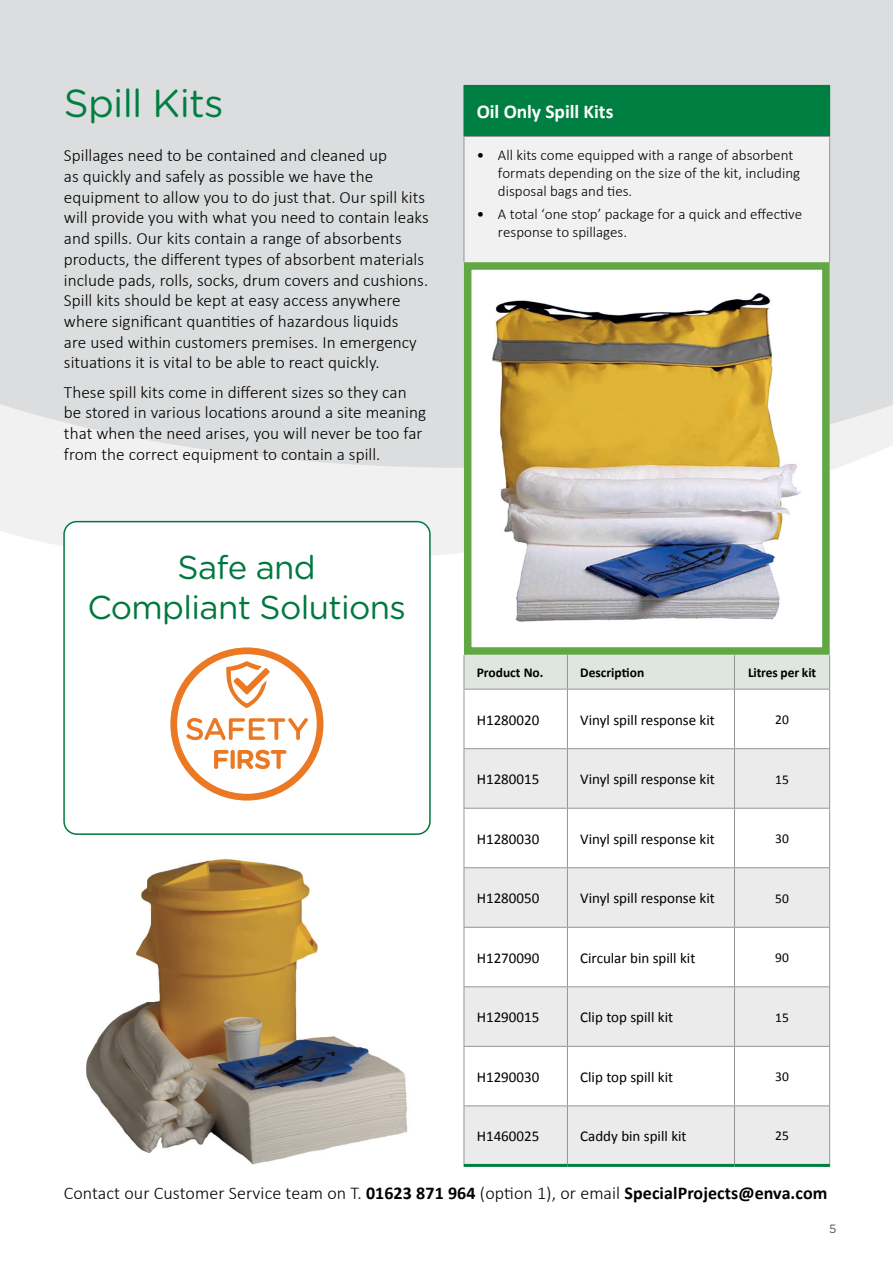
<style>
.page{position:relative;width:893px;height:1263px;background:#fff}
.page>*{position:absolute;margin:0;border:0;box-sizing:border-box;transform-origin:0 0}
.t1{font:39px "Gotham Rounded";letter-spacing:-.02em;color:#007f42}
.t2{font:33px/39.6px "Gotham Rounded";letter-spacing:-.02em;color:#007940;text-align:center}
.t3{font:700 19.5px "Calibri";letter-spacing:-.005em;color:#fff}
.t4{font:300 18px "Calibri";letter-spacing:.005em;color:#000}
.t5{font:300 17.25px/20.7px "Calibri";letter-spacing:.005em;color:#000}
.t6{font:15px "Calibri";color:#000}
.t7{font:300 15px/18px "Calibri";color:#000}
.t8{font:700 13.5px "Calibri";color:#000}
.t9{font:13.5px "Calibri";letter-spacing:-.01em;color:#000}
.t10{font:12px "Gotham Rounded";color:#4d5257}
.s1{font-weight:400}
.s2{font-weight:700}
</style>
<div class="page">
<div style="left:0;top:468px;width:835px;height:88px;background:#f1f1f2"></div>
<div style="left:0;top:0;width:893px;height:468px;background:#dcddde"></div>
<div style="left:464px;top:85px;width:366px;height:51px;background:#007f42"></div>
<div style="left:465px;top:137px;width:364px;height:125px;background:#f1f1f2"></div>
<div style="left:465px;top:655px;width:364px;height:34px;background:#dfe6df"></div>
<svg style="left:465px;top:749px;width:364px;height:415px;fill:#ebebec"></svg>
<hr style="left:567px;top:655px;width:1px;height:34px;background:#939598">
<hr style="left:734px;top:655px;width:1px;height:34px;background:#939598">
<hr style="left:829px;top:655px;width:1px;height:34px;background:#939598">
<hr style="left:567px;top:689px;width:1px;height:59px;background:#939598">
<hr style="left:734px;top:689px;width:1px;height:59px;background:#939598">
<hr style="left:829px;top:689px;width:1px;height:59px;background:#939598">
<hr style="left:567px;top:749px;width:1px;height:59px;background:#939598">
<hr style="left:734px;top:749px;width:1px;height:59px;background:#939598">
<hr style="left:829px;top:749px;width:1px;height:59px;background:#939598">
<hr style="left:567px;top:808px;width:1px;height:59px;background:#939598">
<hr style="left:734px;top:808px;width:1px;height:59px;background:#939598">
<hr style="left:829px;top:808px;width:1px;height:59px;background:#939598">
<hr style="left:567px;top:868px;width:1px;height:59px;background:#939598">
<hr style="left:734px;top:868px;width:1px;height:59px;background:#939598">
<hr style="left:829px;top:868px;width:1px;height:59px;background:#939598">
<hr style="left:567px;top:928px;width:1px;height:58px;background:#939598">
<hr style="left:734px;top:928px;width:1px;height:58px;background:#939598">
<hr style="left:829px;top:928px;width:1px;height:58px;background:#939598">
<hr style="left:567px;top:987px;width:1px;height:59px;background:#939598">
<hr style="left:734px;top:987px;width:1px;height:59px;background:#939598">
<hr style="left:829px;top:987px;width:1px;height:59px;background:#939598">
<hr style="left:567px;top:1047px;width:1px;height:58px;background:#939598">
<hr style="left:734px;top:1047px;width:1px;height:58px;background:#939598">
<hr style="left:829px;top:1047px;width:1px;height:58px;background:#939598">
<hr style="left:567px;top:1106px;width:1px;height:58px;background:#939598">
<hr style="left:734px;top:1106px;width:1px;height:58px;background:#939598">
<hr style="left:829px;top:1106px;width:1px;height:58px;background:#939598">
<hr style="left:464px;top:655px;width:1px;height:34px;background:#939598">
<hr style="left:464px;top:689px;width:103px;height:1px;background:#939598">
<hr style="left:464px;top:689px;width:1px;height:59px;background:#939598">
<hr style="left:567px;top:689px;width:167px;height:1px;background:#939598">
<hr style="left:734px;top:689px;width:96px;height:1px;background:#939598">
<hr style="left:464px;top:748px;width:103px;height:1px;background:#939598">
<hr style="left:464px;top:749px;width:1px;height:59px;background:#939598">
<hr style="left:567px;top:748px;width:167px;height:1px;background:#939598">
<hr style="left:734px;top:748px;width:96px;height:1px;background:#939598">
<hr style="left:464px;top:808px;width:103px;height:1px;background:#939598">
<hr style="left:464px;top:808px;width:1px;height:59px;background:#939598">
<hr style="left:567px;top:808px;width:167px;height:1px;background:#939598">
<hr style="left:734px;top:808px;width:96px;height:1px;background:#939598">
<hr style="left:464px;top:867px;width:103px;height:1px;background:#939598">
<hr style="left:464px;top:868px;width:1px;height:59px;background:#939598">
<hr style="left:567px;top:867px;width:167px;height:1px;background:#939598">
<hr style="left:734px;top:867px;width:96px;height:1px;background:#939598">
<hr style="left:464px;top:927px;width:103px;height:1px;background:#939598">
<hr style="left:464px;top:928px;width:1px;height:58px;background:#939598">
<hr style="left:567px;top:927px;width:167px;height:1px;background:#939598">
<hr style="left:734px;top:927px;width:96px;height:1px;background:#939598">
<hr style="left:464px;top:986px;width:103px;height:1px;background:#939598">
<hr style="left:464px;top:987px;width:1px;height:59px;background:#939598">
<hr style="left:567px;top:986px;width:167px;height:1px;background:#939598">
<hr style="left:734px;top:986px;width:96px;height:1px;background:#939598">
<hr style="left:464px;top:1046px;width:103px;height:1px;background:#939598">
<hr style="left:464px;top:1047px;width:1px;height:58px;background:#939598">
<hr style="left:567px;top:1046px;width:167px;height:1px;background:#939598">
<hr style="left:734px;top:1046px;width:96px;height:1px;background:#939598">
<hr style="left:464px;top:1105px;width:103px;height:1px;background:#939598">
<hr style="left:464px;top:1106px;width:1px;height:58px;background:#939598">
<hr style="left:567px;top:1105px;width:167px;height:1px;background:#939598">
<hr style="left:734px;top:1105px;width:96px;height:1px;background:#939598">
<hr style="left:464px;top:1164px;width:103px;height:3px;background:#007f42">
<hr style="left:567px;top:1164px;width:167px;height:3px;background:#007f42">
<hr style="left:734px;top:1164px;width:96px;height:3px;background:#007f42">
<hr style="left:464px;top:136px;width:103px;height:1px;background:#939598">
<hr style="left:464px;top:137px;width:1px;height:125px;background:#939598">
<hr style="left:567px;top:136px;width:167px;height:1px;background:#939598">
<hr style="left:734px;top:136px;width:96px;height:1px;background:#939598">
<hr style="left:829px;top:137px;width:1px;height:125px;background:#939598">
<div style="left:468px;top:266px;width:358px;height:385px;background:#fff"></div>
<img style="left:492px;top:294px;width:309px;height:328px">
<div style="left:464px;top:262px;width:366px;height:393px;border:8px solid #61a744"></div>
<div style="left:64px;top:522px;width:366px;height:312px;background:#fff;border-radius:13px"></div>
<div style="left:63px;top:521px;width:368px;height:314px;border:2px solid #007940;border-radius:13px"></div>
<svg style="left:170px;top:647px;width:153px;height:153px"></svg>
<img style="left:86px;top:859px;width:322px;height:306px">
<h1 class="t1" style="left:64px;top:76px;width:161px">Spill Kits</h1>
<p class="t5" style="left:64px;top:145px;width:366px">Spillages need to be contained and cleaned up<br>as quickly and safely as possible we have the equipment to allow you to do just that. Our spill kits will provide you with what you need to contain leaks and spills. Our kits contain a range of absorbents products, the different types of absorbent materials include pads, rolls, socks, drum covers and cushions.<br>Spill kits should be kept at easy access anywhere where significant quantities of hazardous liquids<br>are used within customers premises. In emergency situations it is vital to be able to react quickly.</p>
<p class="t5" style="left:64px;top:381px;width:364px">These spill kits come in different sizes so they can be stored in various locations around a site meaning that when the need arises, you will never be too far from the correct equipment to contain a spill.</p>
<h2 class="t2" style="left:88px;top:546px;width:320px">Safe and<br>Compliant Solutions</h2>
<p class="t3" style="left:477px;top:98px;width:138px">Oil Only Spill Kits</p>
<p class="t7" style="left:498px;top:146px;width:304px;text-indent:-21px"><span class="s1">•</span> All kits come equipped with a range of absorbent formats depending on the size of the kit, including disposal bags and ties.</p>
<p class="t7" style="left:498px;top:205px;width:306px;text-indent:-21px"><span class="s1">•</span> A total ‘one stop’ package for a quick and effective response to spillages.</p>
<p class="t8" style="left:477px;top:663px;width:68px">Product No.</p>
<p class="t8" style="left:580px;top:663px;width:66px">Description</p>
<p class="t8" style="left:748px;top:663px;width:70px">Litres per kit</p>
<p class="t6" style="left:477px;top:709px;width:64px">H1280020</p>
<p class="t6" style="left:580px;top:709px;width:136px">Vinyl spill response kit</p>
<p class="t9" style="left:775px;top:710px;width:15px">20</p>
<p class="t6" style="left:477px;top:769px;width:64px">H1280015</p>
<p class="t6" style="left:580px;top:769px;width:136px">Vinyl spill response kit</p>
<p class="t9" style="left:775px;top:770px;width:15px">15</p>
<p class="t6" style="left:477px;top:828px;width:64px">H1280030</p>
<p class="t6" style="left:580px;top:828px;width:136px">Vinyl spill response kit</p>
<p class="t9" style="left:775px;top:829px;width:15px">30</p>
<p class="t6" style="left:477px;top:888px;width:64px">H1280050</p>
<p class="t6" style="left:580px;top:888px;width:136px">Vinyl spill response kit</p>
<p class="t9" style="left:775px;top:889px;width:15px">50</p>
<p class="t6" style="left:477px;top:947px;width:64px">H1270090</p>
<p class="t6" style="left:580px;top:947px;width:117px">Circular bin spill kit</p>
<p class="t9" style="left:775px;top:948px;width:15px">90</p>
<p class="t6" style="left:477px;top:1007px;width:64px">H1290015</p>
<p class="t6" style="left:580px;top:1007px;width:94px">Clip top spill kit</p>
<p class="t9" style="left:775px;top:1008px;width:15px">15</p>
<p class="t6" style="left:477px;top:1066px;width:64px">H1290030</p>
<p class="t6" style="left:580px;top:1066px;width:94px">Clip top spill kit</p>
<p class="t9" style="left:775px;top:1067px;width:15px">30</p>
<p class="t6" style="left:477px;top:1125px;width:64px">H1460025</p>
<p class="t6" style="left:580px;top:1125px;width:108px">Caddy bin spill kit</p>
<p class="t9" style="left:775px;top:1126px;width:15px">25</p>
<p class="t4" style="left:64px;top:1182px;width:765px">Contact our Customer Service team on T. <span class="s2">01623 871 964</span> (option 1), or email <span class="s2">SpecialProjects@enva.com</span></p>
<p class="t10" style="left:829px;top:1221px;width:9px">5</p>
</div>
